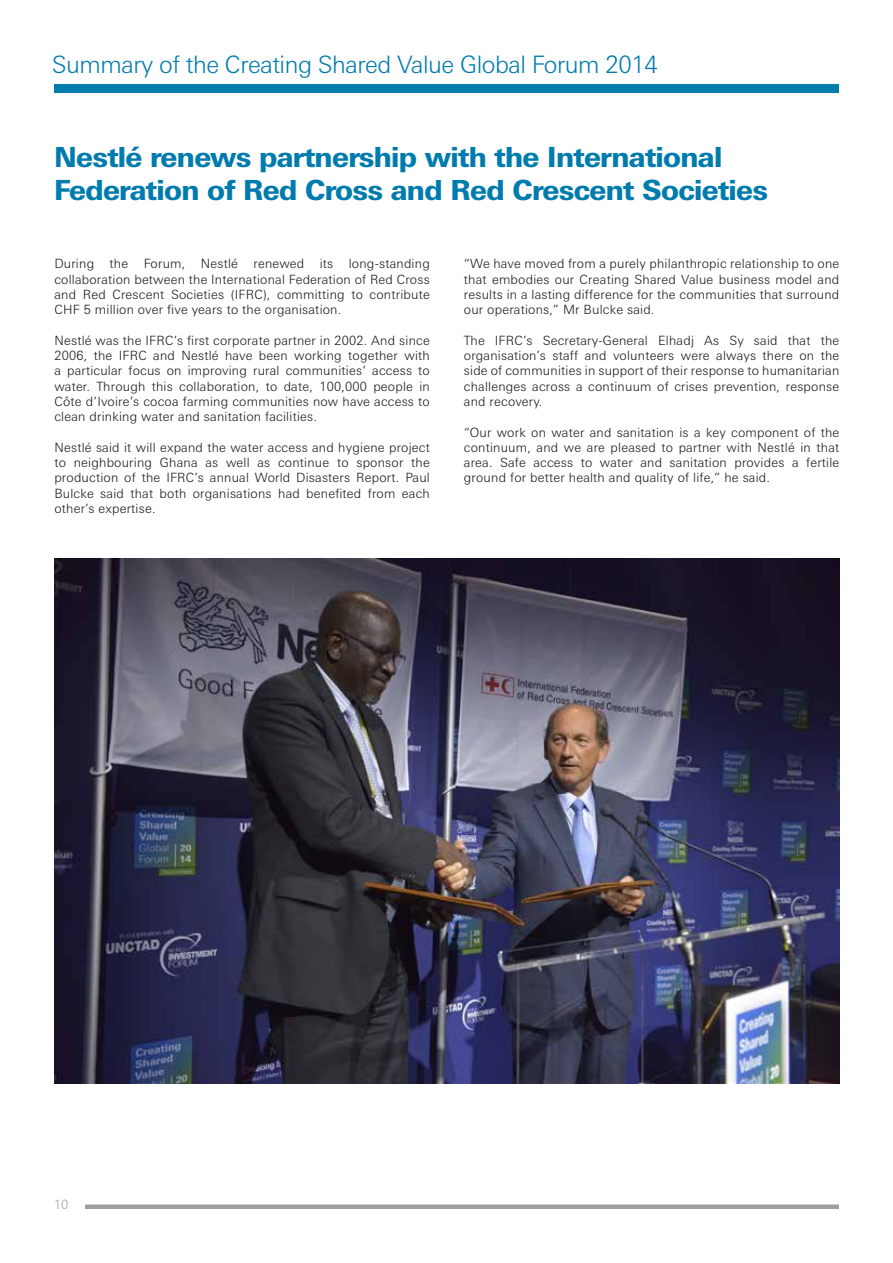
<style>
.page{position:relative;width:893px;height:1263px;background:#fff}
.page>*{position:absolute;margin:0;border:0;box-sizing:border-box;transform-origin:0 0}
.t1{font:800 27.75px/33px "LT Univers Basic";letter-spacing:-.025em;color:#007bae}
.t2{font:300 24px "LT Univers Basic";letter-spacing:-.02em;color:#007bae}
.t3{font:300 12.75px/15.3px "LT Univers Basic";letter-spacing:.015em;color:#1a171c;text-align:justify}
.t4{font:300 12.75px "LT Univers Basic";color:#9d9ea0}
</style>
<div class="page">
<div style="left:54px;top:84px;width:785px;height:9px;background:#007bae"></div>
<div style="left:85px;top:1204px;width:754px;height:5px;background:#9d9ea0"></div>
<img style="left:54px;top:559px;width:785px;height:524px">
<h2 class="t2" style="left:52px;top:50px;width:607px">Summary of the Creating Shared Value Global Forum 2014</h2>
<h1 class="t1" style="left:54px;top:140px;width:716px">Nestlé renews partnership with the International<br>Federation of Red Cross and Red Crescent Societies</h1>
<p class="t3" style="left:54px;top:256px;width:377px">During the Forum, Nestlé renewed its long-standing collaboration between the International Federation of Red Cross and Red Crescent Societies (IFRC), committing to contribute CHF 5 million over five years to the organisation.</p>
<p class="t3" style="left:54px;top:332px;width:377px">Nestlé was the IFRC’s first corporate partner in 2002. And since 2006, the IFRC and Nestlé have been working together with a particular focus on improving rural communities’ access to water. Through this collaboration, to date, 100,000 people in Côte d’Ivoire’s cocoa farming communities now have access to clean drinking water and sanitation facilities.</p>
<p class="t3" style="left:54px;top:440px;width:377px">Nestlé said it will expand the water access and hygiene project to neighbouring Ghana as well as continue to sponsor the production of the IFRC’s annual World Disasters Report. Paul Bulcke said that both organisations had benefited from each other’s expertise.</p>
<p class="t3" style="left:464px;top:256px;width:377px">“We have moved from a purely philanthropic relationship to one that embodies our Creating Shared Value business model and results in a lasting difference for the communities that surround our operations,” Mr Bulcke said.</p>
<p class="t3" style="left:464px;top:332px;width:377px">The IFRC’s Secretary-General Elhadj As Sy said that the organisation’s staff and volunteers were always there on the side of communities in support of their response to humanitarian challenges across a continuum of crises prevention, response and recovery.</p>
<p class="t3" style="left:464px;top:424px;width:377px">“Our work on water and sanitation is a key component of the continuum, and we are pleased to partner with Nestlé in that area. Safe access to water and sanitation provides a fertile ground for better health and quality of life,” he said.</p>
<p class="t4" style="left:54px;top:1197px;width:16px">10</p>
</div>
